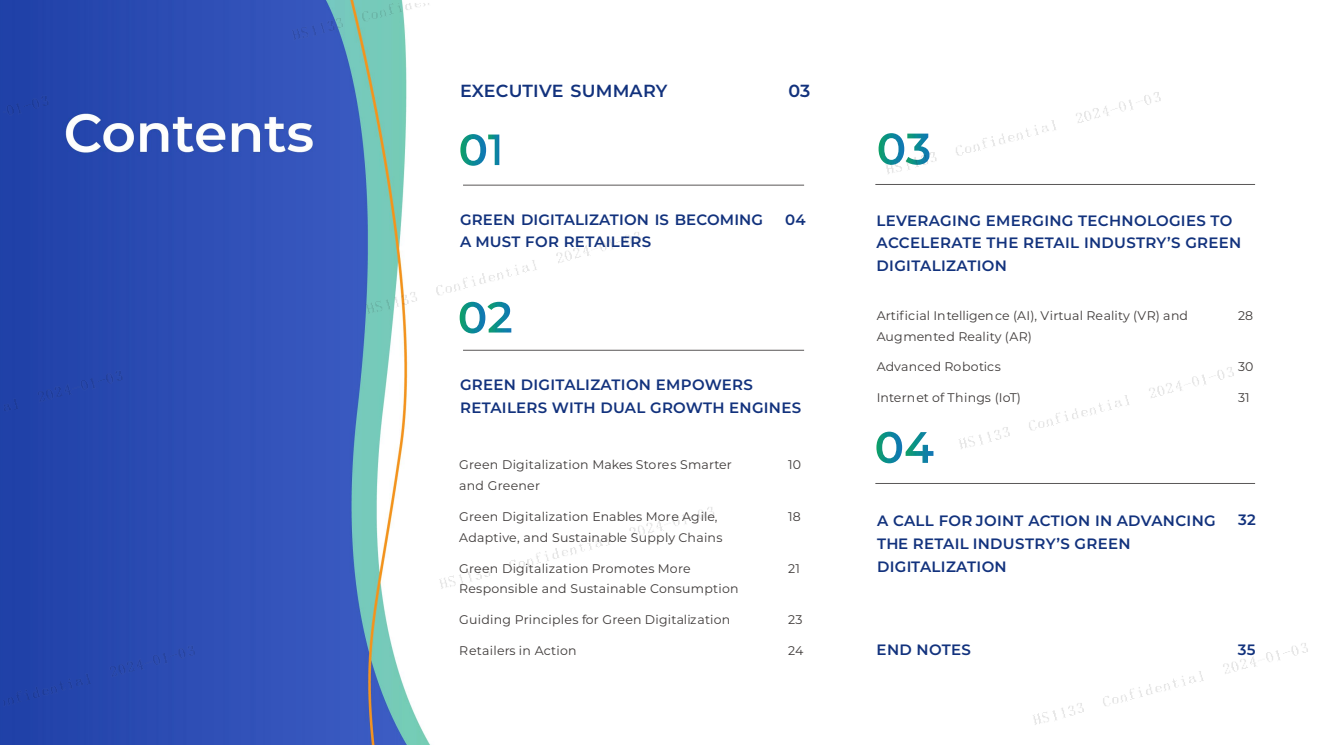
<style>
.page{position:relative;width:1326px;height:745px;background:#fff}
.page>*{position:absolute;margin:0;border:0;box-sizing:border-box;transform-origin:0 0}
.t1{font:600 17.5px "Montserrat";letter-spacing:.01em;color:#12327d}
.t2{font:600 15px/22.5px "Montserrat";letter-spacing:.02em;color:#12327d}
.t3{font:12.5px/21.1px "Montserrat";letter-spacing:.02em;color:#3e3a39}
.t4{font:12.5px/21.1px "Montserrat";color:#3e3a39}
</style>
<div class="page">
<img style="left:0;top:0;width:1308px;height:743px">
<h1 class="t1" style="left:460px;top:78px;width:209px">EXECUTIVE SUMMARY</h1>
<h1 class="t1" style="left:788px;top:78px;width:23px">03</h1>
<p class="t2" style="left:460px;top:207px;width:304px">GREEN DIGITALIZATION IS BECOMING<br>A MUST FOR RETAILERS</p>
<p class="t2" style="left:785px;top:207px;width:22px">04</p>
<p class="t2" style="left:460px;top:372px;width:342px">GREEN DIGITALIZATION EMPOWERS<br>RETAILERS WITH DUAL GROWTH ENGINES</p>
<p class="t3" style="left:459px;top:453px;width:274px">Green Digitalization Makes Stores Smarter and Greener</p>
<p class="t3" style="left:459px;top:505px;width:265px">Green Digitalization Enables More Agile,<br>Adaptive, and Sustainable Supply Chains</p>
<p class="t3" style="left:459px;top:558px;width:281px;line-height:20px">Green Digitalization Promotes More<br>Responsible and Sustainable Consumption</p>
<p class="t3" style="left:459px;top:608px;width:272px">Guiding Principles for Green Digitalization</p>
<p class="t3" style="left:459px;top:639px;width:119px">Retailers in Action</p>
<p class="t3" style="left:788px;top:453px;width:15px">10</p>
<p class="t3" style="left:788px;top:505px;width:14px">18</p>
<p class="t3" style="left:788px;top:557px;width:13px">21</p>
<p class="t3" style="left:788px;top:608px;width:16px">23</p>
<p class="t3" style="left:788px;top:639px;width:17px">24</p>
<p class="t2" style="left:876px;top:208px;width:366px">LEVERAGING EMERGING TECHNOLOGIES TO<br>ACCELERATE THE RETAIL INDUSTRY’S GREEN<br>DIGITALIZATION</p>
<p class="t4" style="left:876px;top:304px;width:313px">Artificial Intelligence (AI), Virtual Reality (VR) and<br>Augmented Reality (AR)</p>
<p class="t3" style="left:876px;top:355px;width:126px">Advanced Robotics</p>
<p class="t4" style="left:876px;top:386px;width:146px">Internet of Things (IoT)</p>
<p class="t3" style="left:1237px;top:304px;width:17px">28</p>
<p class="t3" style="left:1237px;top:355px;width:17px">30</p>
<p class="t3" style="left:1237px;top:386px;width:13px">31</p>
<p class="t2" style="left:877px;top:508px;width:340px;line-height:23px">A CALL FOR JOINT ACTION IN ADVANCING<br>THE RETAIL INDUSTRY’S GREEN<br>DIGITALIZATION</p>
<p class="t2" style="left:1237px;top:508px;width:19px">32</p>
<p class="t2" style="left:876px;top:637px;width:96px">END NOTES</p>
<p class="t2" style="left:1237px;top:637px;width:19px">35</p>
</div>
